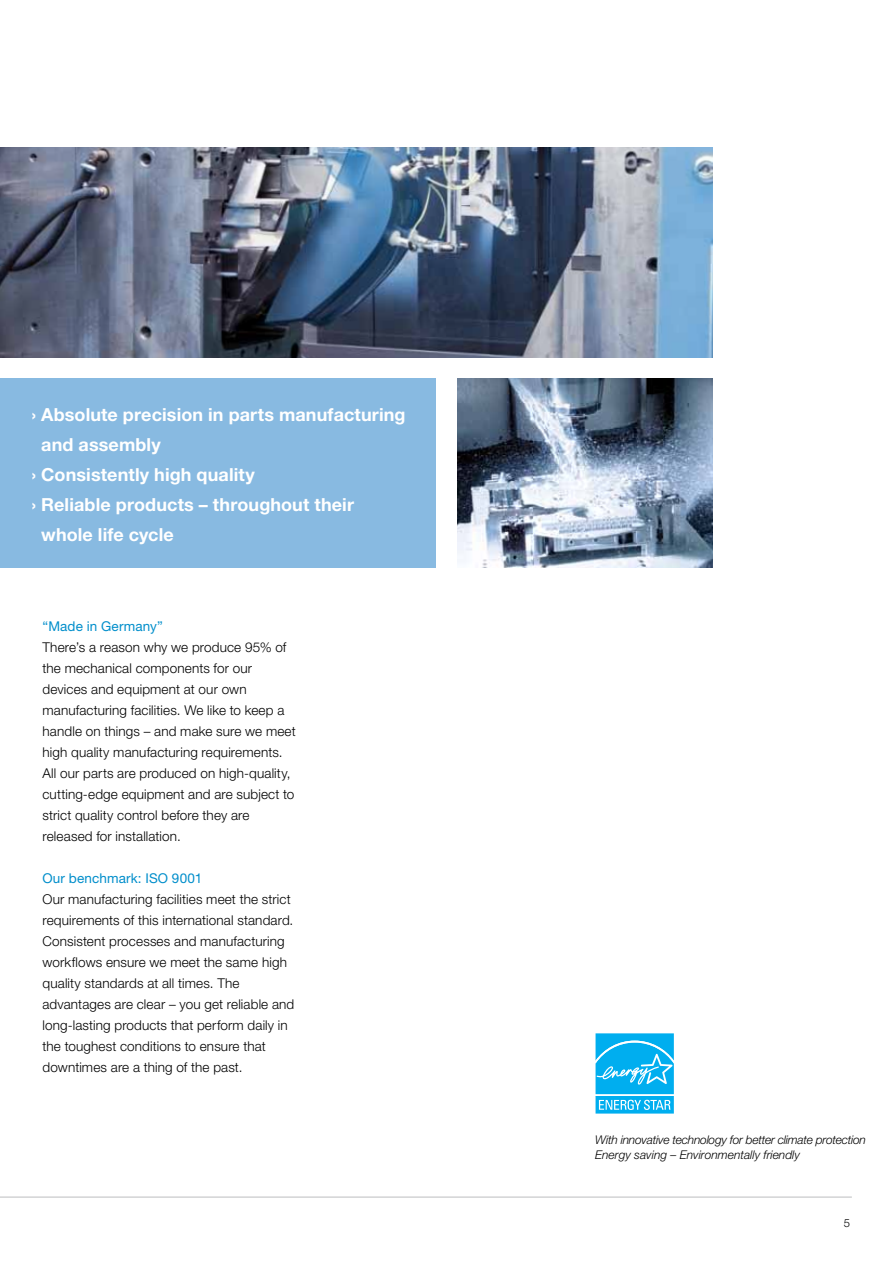
<style>
.page{position:relative;width:893px;height:1263px;background:#fff}
.page>*{position:absolute;margin:0;border:0;box-sizing:border-box;transform-origin:0 0}
.t1{font:700 18px "Helvetica Neue";letter-spacing:.005em;color:#fff}
.t2{font:300 13.5px/21px "Helvetica Neue";letter-spacing:.01em;color:#000}
.t3{font:13.5px "Helvetica Neue";letter-spacing:.01em;color:#008ecb}
.t4{font:italic 300 12px/15px "Helvetica Neue";letter-spacing:-.02em;color:#000}
.t5{font:300 11.25px "Helvetica Neue";color:#000}
</style>
<div class="page">
<hr style="left:0;top:1197px;width:852px;height:1px;background:#bcbec0">
<div style="left:0;top:379px;width:436px;height:189px;background:#88bae1"></div>
<svg style="left:595px;top:1033px;width:79px;height:81px;background:#2dbcf1"></svg>
<img style="left:0;top:148px;width:712px;height:210px">
<img style="left:457px;top:379px;width:255px;height:189px">
<h1 class="t1" style="left:32px;top:403px;width:375px">› Absolute precision in parts manufacturing</h1>
<h1 class="t1" style="left:41px;top:433px;width:121px">and assembly</h1>
<h1 class="t1" style="left:32px;top:463px;width:224px">› Consistently high quality</h1>
<h1 class="t1" style="left:32px;top:493px;width:324px">› Reliable products – throughout their</h1>
<h1 class="t1" style="left:41px;top:523px;width:134px">whole life cycle</h1>
<p class="t3" style="left:43px;top:618px;width:122px">“Made in Germany”</p>
<p class="t2" style="left:43px;top:636px;width:255px">There’s a reason why we produce 95% of the mechanical components for our devices and equipment at our own manufacturing facilities. We like to keep a handle on things – and make sure we meet high quality manufacturing requirements.<br>All our parts are produced on high-quality, cutting-edge equipment and are subject to strict quality control before they are released for installation.</p>
<p class="t3" style="left:43px;top:870px;width:161px">Our benchmark: ISO 9001</p>
<p class="t2" style="left:43px;top:888px;width:253px">Our manufacturing facilities meet the strict requirements of this international standard.<br>Consistent processes and manufacturing workflows ensure we meet the same high quality standards at all times. The advantages are clear – you get reliable and long-lasting products that perform daily in the toughest conditions to ensure that downtimes are a thing of the past.</p>
<p class="t4" style="left:595px;top:1132px;width:272px">With innovative technology for better climate protection<br>Energy saving – Environmentally friendly</p>
<p class="t5" style="left:844px;top:1216px;width:8px">5</p>
</div>
